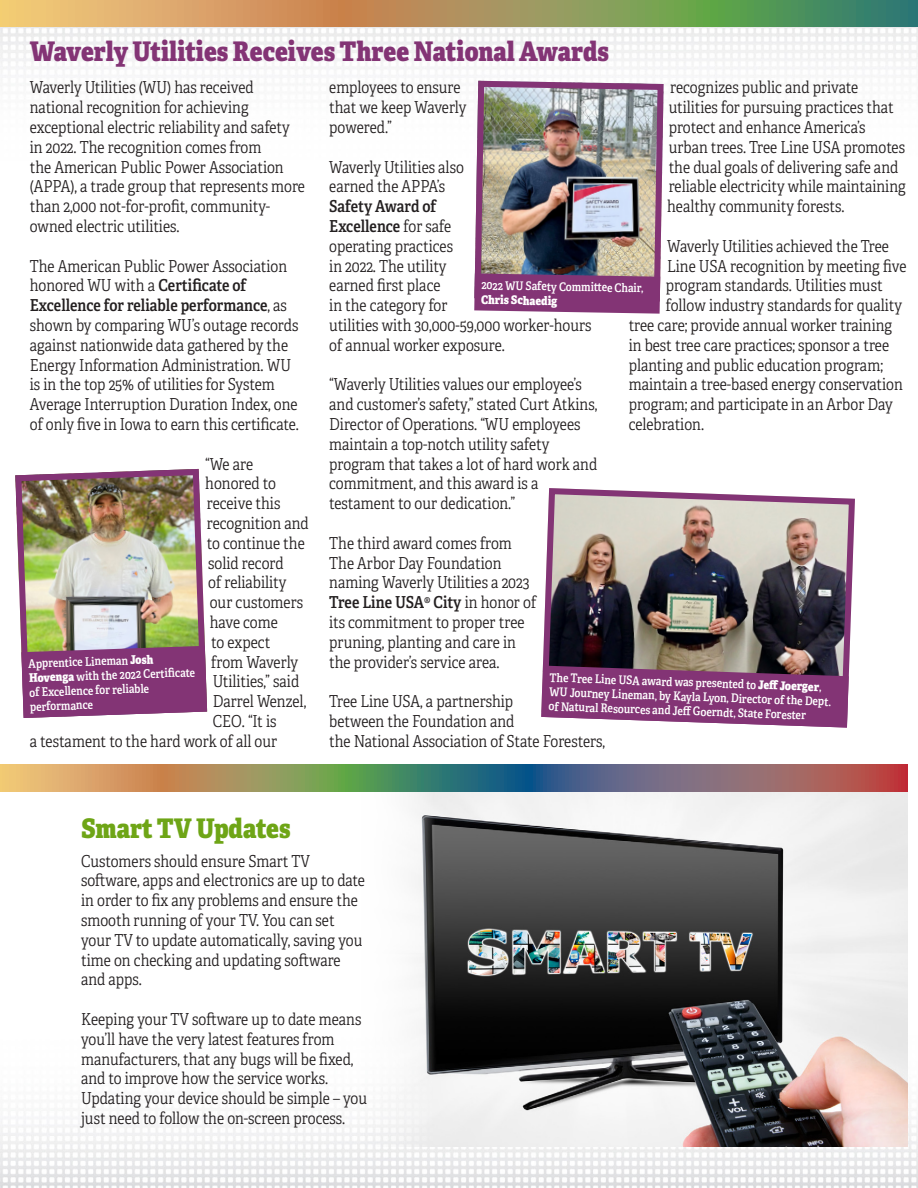
<style>
.page{position:relative;width:918px;height:1188px;background:#fff}
.page>*{position:absolute;margin:0;border:0;box-sizing:border-box;transform-origin:0 0}
.t1{font:27px "Adelle Condensed Eb";color:#833475}
.t2{font:27px "Adelle Condensed Eb";color:#6ea516}
.t3{font:16.5px/19.8px "Adelle Condensed Lt";color:#231f20}
.t4{font:12px/14.4px "Adelle Condensed Sb";color:#fff}
.s1{font-family:"Adelle Condensed Sb"}
.s2{font-family:"Adelle Condensed Eb"}
</style>
<div class="page">
<img style="left:0;top:27px;width:918px;height:1161px">
<img style="left:357px;top:791px;width:551px;height:355px">
<svg style="left:0;top:764px;width:908px;height:27px;background:#877e6a"></svg>
<svg style="left:0;top:0;width:918px;height:27px;background:#a19b60"></svg>
<img style="left:12px;top:466px;width:198px;height:255px">
<svg style="left:21px;top:646px;width:186px;height:72px;background:#8a447c"></svg>
<img style="left:538px;top:485px;width:320px;height:246px">
<svg style="left:542px;top:666px;width:307px;height:62px;background:#8b497e"></svg>
<img style="left:474px;top:81px;width:190px;height:220px">
<div style="left:475px;top:81px;width:189px;height:220px;border:6px solid #833475;border-radius:3px"></div>
<svg style="left:474px;top:273px;width:186px;height:41px;background:#89427c"></svg>
<p class="t1" style="left:30px;top:31px;width:581px">Waverly Utilities Receives Three National Awards</p>
<p class="t3" style="left:30px;top:77px;width:277px">Waverly Utilities (WU) has received national recognition for achieving exceptional electric reliability and safety in 2022. The recognition comes from<br>the American Public Power Association (APPA), a trade group that represents more than 2,000 not-for-profit, community&shy;owned electric utilities.</p>
<p class="t3" style="left:30px;top:255px;width:271px">The American Public Power Association honored WU with a <span class="s1">Certificate of Excellence for reliable performance</span>, as shown by comparing WU’s outage records against nationwide data gathered by the Energy Information Administration. WU is in the top 25% of utilities for System Average Interruption Duration Index, one of only five in Iowa to earn this certificate.</p>
<p class="t3" style="left:205px;top:453px;width:49px">“We are</p>
<p class="t3" style="left:205px;top:473px;width:72px">honored to</p>
<p class="t3" style="left:207px;top:493px;width:75px">receive this</p>
<p class="t3" style="left:207px;top:513px;width:103px">recognition and</p>
<p class="t3" style="left:207px;top:533px;width:100px">to continue the</p>
<p class="t3" style="left:208px;top:552px;width:77px">solid record</p>
<p class="t3" style="left:208px;top:572px;width:80px">of reliability</p>
<p class="t3" style="left:210px;top:592px;width:95px">our customers</p>
<p class="t3" style="left:210px;top:612px;width:70px">have come</p>
<p class="t3" style="left:211px;top:632px;width:61px">to expect</p>
<p class="t3" style="left:211px;top:651px;width:88px">from Waverly</p>
<p class="t3" style="left:213px;top:671px;width:88px">Utilities,” said</p>
<p class="t3" style="left:213px;top:691px;width:95px">Darrel Wenzel,</p>
<p class="t3" style="left:213px;top:711px;width:65px">CEO. “It is</p>
<p class="t3" style="left:30px;top:730px;width:249px">a testament to the hard work of all our</p>
<p class="t3" style="left:329px;top:77px;width:139px">employees to ensure that we keep Waverly powered.”</p>
<p class="t3" style="left:329px;top:156px;width:264px">Waverly Utilities also<br>earned the APPA’s<br><span class="s1">Safety Award of<br>Excellence</span> for safe<br>operating practices<br>in 2022. The utility<br>earned first place<br>in the category for<br>utilities with 30,000-59,000 worker-hours of annual worker exposure.</p>
<p class="t3" style="left:329px;top:374px;width:270px">“Waverly Utilities values our employee’s and customer’s safety,” stated Curt Atkins, Director of Operations. “WU employees maintain a top-notch utility safety program that takes a lot of hard work and commitment, and this award is a testament to our dedication.”</p>
<p class="t3" style="left:329px;top:533px;width:208px">The third award comes from<br>The Arbor Day Foundation naming Waverly Utilities a 2023<br><span class="s1">Tree Line USA® City</span> in honor of its commitment to proper tree pruning, planting and care in the provider’s service area.</p>
<p class="t3" style="left:329px;top:691px;width:277px">Tree Line USA, a partnership<br>between the Foundation and<br>the National Association of State Foresters,</p>
<p class="t3" style="left:667px;top:77px;width:240px">recognizes public and private utilities for pursuing practices that protect and enhance America’s urban trees. Tree Line USA promotes the dual goals of delivering safe and reliable electricity while maintaining healthy community forests.</p>
<p class="t3" style="left:667px;top:236px;width:223px">Waverly Utilities achieved the Tree</p>
<p class="t3" style="left:667px;top:255px;width:241px">Line USA recognition by meeting five</p>
<p class="t3" style="left:666px;top:275px;width:218px">program standards. Utilities must</p>
<p class="t3" style="left:666px;top:295px;width:238px">follow industry standards for quality</p>
<p class="t3" style="left:629px;top:315px;width:265px">tree care; provide annual worker training</p>
<p class="t3" style="left:629px;top:335px;width:262px">in best tree care practices; sponsor a tree</p>
<p class="t3" style="left:629px;top:354px;width:256px">planting and public education program;</p>
<p class="t3" style="left:629px;top:374px;width:276px">maintain a tree-based energy conservation</p>
<p class="t3" style="left:629px;top:394px;width:266px">program; and participate in an Arbor Day</p>
<p class="t3" style="left:629px;top:414px;width:77px">celebration.</p>
<p class="t4" style="left:482px;top:277px;width:163px;rotate:1deg">2022 WU Safety Committ ee Chair,<br><span class="s2">Chris Schaedig</span></p>
<p class="t4" style="left:28px;top:656px;width:168px;rotate:-2deg">Apprentice Lineman <span class="s2">Josh<br>Hovenga</span> with the 2022 Certifi cate of Excellence for reliable performance</p>
<p class="t4" style="left:550px;top:670px;width:284px;rotate:2deg">The Tree Line USA award was presented to <span class="s2">Jeff Joerger</span>,<br>WU Journey Lineman, by Kayla Lyon, Director of the Dept. of Natural Resources and Jeff Goerndt, State Forester</p>
<p class="t2" style="left:81px;top:808px;width:211px">Smart TV Updates</p>
<p class="t3" style="left:81px;top:850px;width:285px">Customers should ensure Smart TV software, apps and electronics are up to date in order to fix any problems and ensure the smooth running of your TV. You can set your TV to update automatically, saving you time on checking and updating software and apps.</p>
<p class="t3" style="left:81px;top:1009px;width:288px">Keeping your TV software up to date means you’ll have the very latest features from manufacturers, that any bugs will be fixed, and to improve how the service works.<br>Updating your device should be simple – you just need to follow the on-screen process.</p>
</div>
